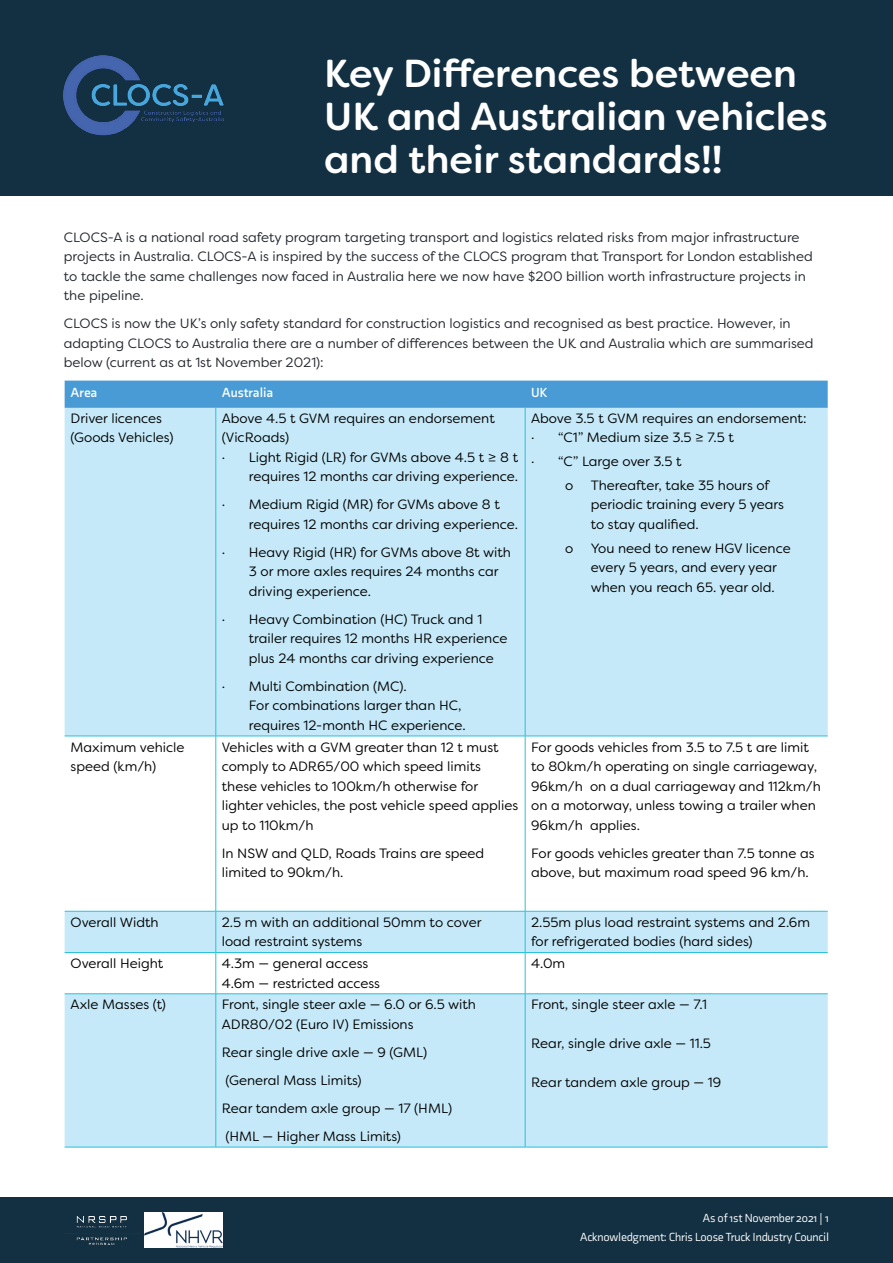
<style>
.page{position:relative;width:893px;height:1263px;background:#fff}
.page>*{position:absolute;margin:0;border:0;box-sizing:border-box;transform-origin:0 0}
.t1{font:500 39px/43.5px "Filson Soft";color:#fff}
.t2{font:13.5px/19.5px "Filson Soft";color:#000}
.t3{font:13.5px/19.5px "Filson Soft";color:#21252c}
.t4{font:700 13.5px "Axia";color:#fff}
.t5{font:12px/19.5px "Axia";letter-spacing:-.02em;color:#fff;text-align:right}
</style>
<div class="page">
<div style="left:0;top:1197px;width:893px;height:66px;background:#133042"></div>
<img style="left:76px;top:1216px;width:51px;height:28px">
<img style="left:145px;top:1213px;width:77px;height:35px">
<div style="left:0;top:0;width:893px;height:196px;background:#133042"></div>
<img style="left:64px;top:56px;width:160px;height:80px">
<div style="left:65px;top:381px;width:763px;height:27px;background:#489bd5"></div>
<div style="left:65px;top:408px;width:763px;height:739px;background:#c5e9f8"></div>
<svg style="left:65px;top:737px;width:763px;height:256px"></svg>
<hr style="left:216px;top:408px;width:1px;height:328px;background:#27c1dc">
<hr style="left:525px;top:408px;width:1px;height:328px;background:#27c1dc">
<hr style="left:65px;top:736px;width:151px;height:1px;background:#27c1dc">
<hr style="left:216px;top:736px;width:309px;height:1px;background:#27c1dc">
<hr style="left:216px;top:736px;width:1px;height:175px;background:#27c1dc">
<hr style="left:525px;top:736px;width:303px;height:1px;background:#27c1dc">
<hr style="left:525px;top:736px;width:1px;height:175px;background:#27c1dc">
<hr style="left:65px;top:911px;width:151px;height:1px;background:#27c1dc">
<hr style="left:216px;top:911px;width:309px;height:1px;background:#27c1dc">
<hr style="left:216px;top:911px;width:1px;height:41px;background:#27c1dc">
<hr style="left:525px;top:911px;width:303px;height:1px;background:#27c1dc">
<hr style="left:525px;top:911px;width:1px;height:41px;background:#27c1dc">
<hr style="left:65px;top:952px;width:151px;height:1px;background:#27c1dc">
<hr style="left:216px;top:952px;width:309px;height:1px;background:#27c1dc">
<hr style="left:216px;top:953px;width:1px;height:40px;background:#27c1dc">
<hr style="left:525px;top:952px;width:303px;height:1px;background:#27c1dc">
<hr style="left:525px;top:953px;width:1px;height:40px;background:#27c1dc">
<hr style="left:65px;top:993px;width:151px;height:1px;background:#27c1dc">
<hr style="left:216px;top:993px;width:309px;height:1px;background:#27c1dc">
<hr style="left:216px;top:994px;width:1px;height:153px;background:#27c1dc">
<hr style="left:525px;top:993px;width:303px;height:1px;background:#27c1dc">
<hr style="left:525px;top:994px;width:1px;height:153px;background:#27c1dc">
<hr style="left:65px;top:1147px;width:151px;height:1px;background:#27c1dc">
<hr style="left:216px;top:1147px;width:309px;height:1px;background:#27c1dc">
<hr style="left:525px;top:1147px;width:303px;height:1px;background:#27c1dc">
<h1 class="t1" style="left:324px;top:51px;width:505px">Key Differences between<br>UK and Australian vehicles and their standards!!</h1>
<p class="t3" style="left:64px;top:227px;width:750px">CLOCS-A is a national road safety program targeting transport and logistics related risks from major infrastructure projects in Australia. CLOCS-A is inspired by the success of the CLOCS program that Transport for London established to tackle the same challenges now faced in Australia here we now have $200 billion worth infrastructure projects in the pipeline.</p>
<p class="t3" style="left:64px;top:313px;width:751px">CLOCS is now the UK’s only safety standard for construction logistics and recognised as best practice. However, in adapting CLOCS to Australia there are a number of differences between the UK and Australia which are summarised below (current as at 1st November 2021):</p>
<p class="t4" style="left:71px;top:384px;width:28px">Area</p>
<p class="t4" style="left:222px;top:384px;width:53px">Australia</p>
<p class="t4" style="left:531px;top:384px;width:18px">UK</p>
<p class="t2" style="left:71px;top:408px;width:104px">Driver licences (Goods Vehicles)</p>
<p class="t2" style="left:222px;top:408px;width:274px">Above 4.5 t GVM requires an endorsement</p>
<p class="t2" style="left:531px;top:408px;width:277px">Above 3.5 t GVM requires an endorsement: · “C1” Medium size 3.5 ≥ 7.5 t</p>
<p class="t2" style="left:565px;top:449px;width:118px;line-height:23.7px;text-indent:-34px">· “C” Large over 3.5 t o</p>
<p class="t2" style="left:222px;top:428px;width:69px">(VicRoads)</p>
<p class="t2" style="left:222px;top:447px;width:298px">· Light Rigid (LR) for GVMs above 4.5 t ≥ 8 t</p>
<p class="t2" style="left:249px;top:467px;width:271px">requires 12 months car driving experience.</p>
<p class="t2" style="left:249px;top:495px;width:271px;text-indent:-27px">· Medium Rigid (MR) for GVMs above 8 t requires 12 months car driving experience.</p>
<p class="t2" style="left:249px;top:542px;width:264px;text-indent:-27px">· Heavy Rigid (HR) for GVMs above 8t with<br>3 or more axles requires 24 months car driving experience.</p>
<p class="t2" style="left:249px;top:609px;width:260px;text-indent:-27px">· Heavy Combination (HC) Truck and 1 trailer requires 12 months HR experience plus 24 months car driving experience</p>
<p class="t2" style="left:249px;top:676px;width:218px;text-indent:-27px">· Multi Combination (MC).<br>For combinations larger than HC, requires 12-month HC experience.</p>
<p class="t2" style="left:591px;top:475px;width:195px">Thereafter, take 35 hours of periodic training every 5 years to stay qualified.</p>
<p class="t2" style="left:565px;top:538px;width:10px">o</p>
<p class="t2" style="left:591px;top:538px;width:202px">You need to renew HGV licence every 5 years, and every year when you reach 65. year old.</p>
<p class="t2" style="left:71px;top:737px;width:115px">Maximum vehicle speed (km/h)</p>
<p class="t2" style="left:222px;top:737px;width:298px">Vehicles with a GVM greater than 12 t must comply to ADR65/00 which speed limits these vehicles to 100km/h otherwise for lighter vehicles, the post vehicle speed applies up to 110km/h</p>
<p class="t2" style="left:222px;top:843px;width:264px">In NSW and QLD, Roads Trains are speed limited to 90km/h.</p>
<p class="t2" style="left:531px;top:737px;width:291px">For goods vehicles from 3.5 to 7.5 t are limit to 80km/h operating on single carriageway, 96km/h on a dual carriageway and 112km/h on a motorway, unless towing a trailer when 96km/h applies.</p>
<p class="t2" style="left:531px;top:843px;width:285px">For goods vehicles greater than 7.5 tonne as above, but maximum road speed 96 km/h.</p>
<p class="t2" style="left:71px;top:912px;width:90px">Overall Width</p>
<p class="t2" style="left:222px;top:912px;width:261px">2.5 m with an additional 50mm to cover load restraint systems</p>
<p class="t2" style="left:531px;top:912px;width:280px">2.55m plus load restraint systems and 2.6m for refrigerated bodies (hard sides)</p>
<p class="t2" style="left:71px;top:953px;width:94px">Overall Height</p>
<p class="t2" style="left:222px;top:953px;width:160px">4.3m — general access<br>4.6m — restricted access</p>
<p class="t2" style="left:531px;top:953px;width:36px">4.0m</p>
<p class="t2" style="left:71px;top:995px;width:97px">Axle Masses (t)</p>
<p class="t2" style="left:222px;top:995px;width:256px">Front, single steer axle — 6.0 or 6.5 with<br>ADR80/02 (Euro IV) Emissions</p>
<p class="t2" style="left:222px;top:1038px;width:232px;line-height:28px">Rear single drive axle — 9 (GML) (General Mass Limits)<br>Rear tandem axle group — 17 (HML) (HML — Higher Mass Limits)</p>
<p class="t2" style="left:531px;top:995px;width:177px">Front, single steer axle — 7.1</p>
<p class="t2" style="left:531px;top:1034px;width:181px">Rear, single drive axle — 11.5</p>
<p class="t2" style="left:531px;top:1073px;width:191px">Rear tandem axle group — 19</p>
<p class="t5" style="left:580px;top:1208px;width:251px">As of 1st November 2021 | 1<br>Acknowledgment: Chris Loose Truck Industry Council</p>
</div>
